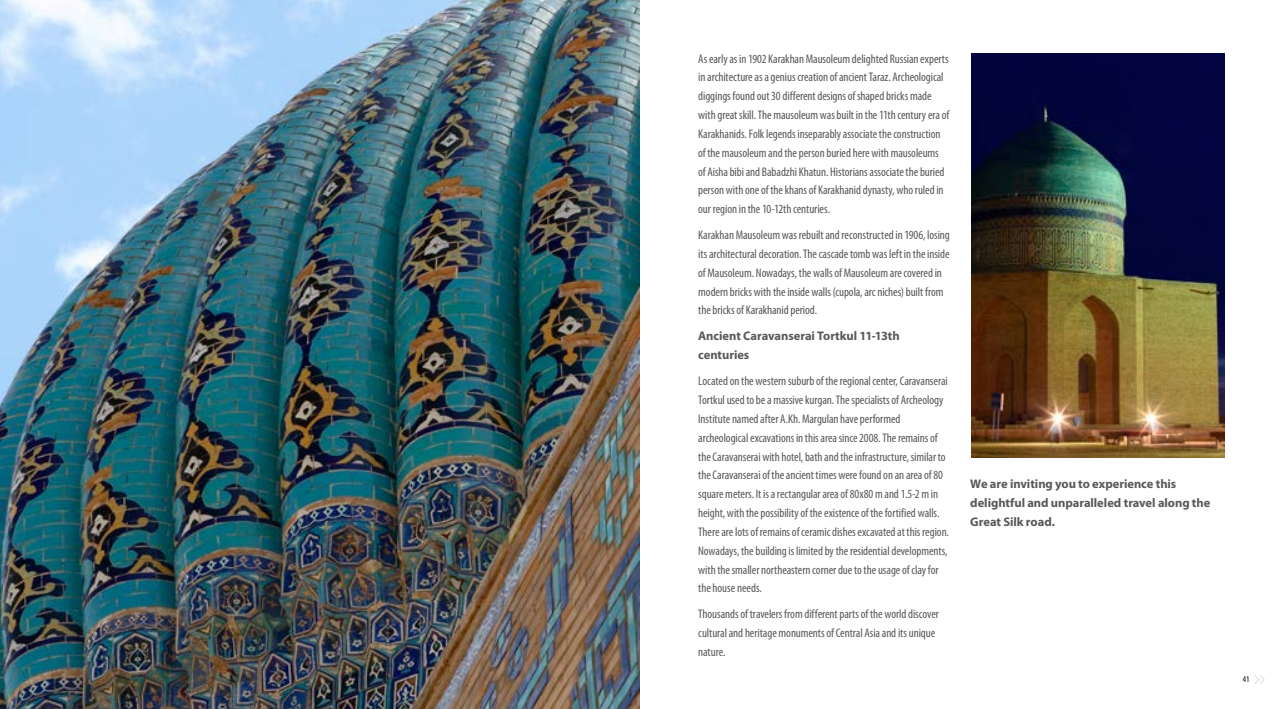
<style>
.page{position:relative;width:1276px;height:709px;background:#fff}
.page>*{position:absolute;margin:0;border:0;box-sizing:border-box;transform-origin:0 0}
.t1{font:condensed 12.5px/18.9px "Myriad Pro";letter-spacing:-.005em;color:#58595b}
.t2{font:700 12.5px/18.8px "Myriad Pro";letter-spacing:-.005em;color:#58595b}
.t3{font:condensed 8.75px "Myriad Pro";color:#000}
</style>
<div class="page">
<svg style="left:1255px;top:675px;width:9px;height:9px"></svg>
<img style="left:971px;top:53px;width:253px;height:404px">
<img style="left:0;top:0;width:640px;height:709px">
<p class="t1" style="left:698px;top:49px;width:253px">As early as in 1902 Karakhan Mausoleum delighted Russian experts in architecture as a genius creation of ancient Taraz. Archeological diggings found out 30 different designs of shaped bricks made with great skill. The mausoleum was built in the 11th century era of Karakhanids. Folk legends inseparably associate the construction of the mausoleum and the person buried here with mausoleums of Aisha bibi and Babadzhi Khatun. Historians associate the buried person with one of the khans of Karakhanid dynasty, who ruled in our region in the 10-12th centuries.</p>
<p class="t1" style="left:698px;top:225px;width:253px">Karakhan Mausoleum was rebuilt and reconstructed in 1906, losing its architectural decoration. The cascade tomb was left in the inside of Mausoleum. Nowadays, the walls of Mausoleum are covered in modern bricks with the inside walls (cupola, arc niches) built from the bricks of Karakhanid period.</p>
<p class="t2" style="left:698px;top:326px;width:203px">Ancient Caravanserai Tortkul 11-13th centuries</p>
<p class="t1" style="left:698px;top:371px;width:252px">Located on the western suburb of the regional center, Caravanserai Tortkul used to be a massive kurgan. The specialists of Archeology Institute named after A.Kh. Margulan have performed archeological excavations in this area since 2008. The remains of the Caravanserai with hotel, bath and the infrastructure, similar to the Caravanserai of the ancient times were found on an area of 80 square meters. It is a rectangular area of 80x80 m and 1.5-2 m in height, with the possibility of the existence of the fortified walls.<br>There are lots of remains of ceramic dishes excavated at this region.<br>Nowadays, the building is limited by the residential developments, with the smaller northeastern corner due to the usage of clay for the house needs.</p>
<p class="t1" style="left:698px;top:604px;width:242px">Thousands of travelers from different parts of the world discover cultural and heritage monuments of Central Asia and its unique nature.</p>
<p class="t2" style="left:970px;top:474px;width:242px">We are inviting you to experience this delightful and unparalleled travel along the<br>Great Silk road.</p>
<p class="t3" style="left:1242px;top:674px;width:8px">41</p>
</div>
